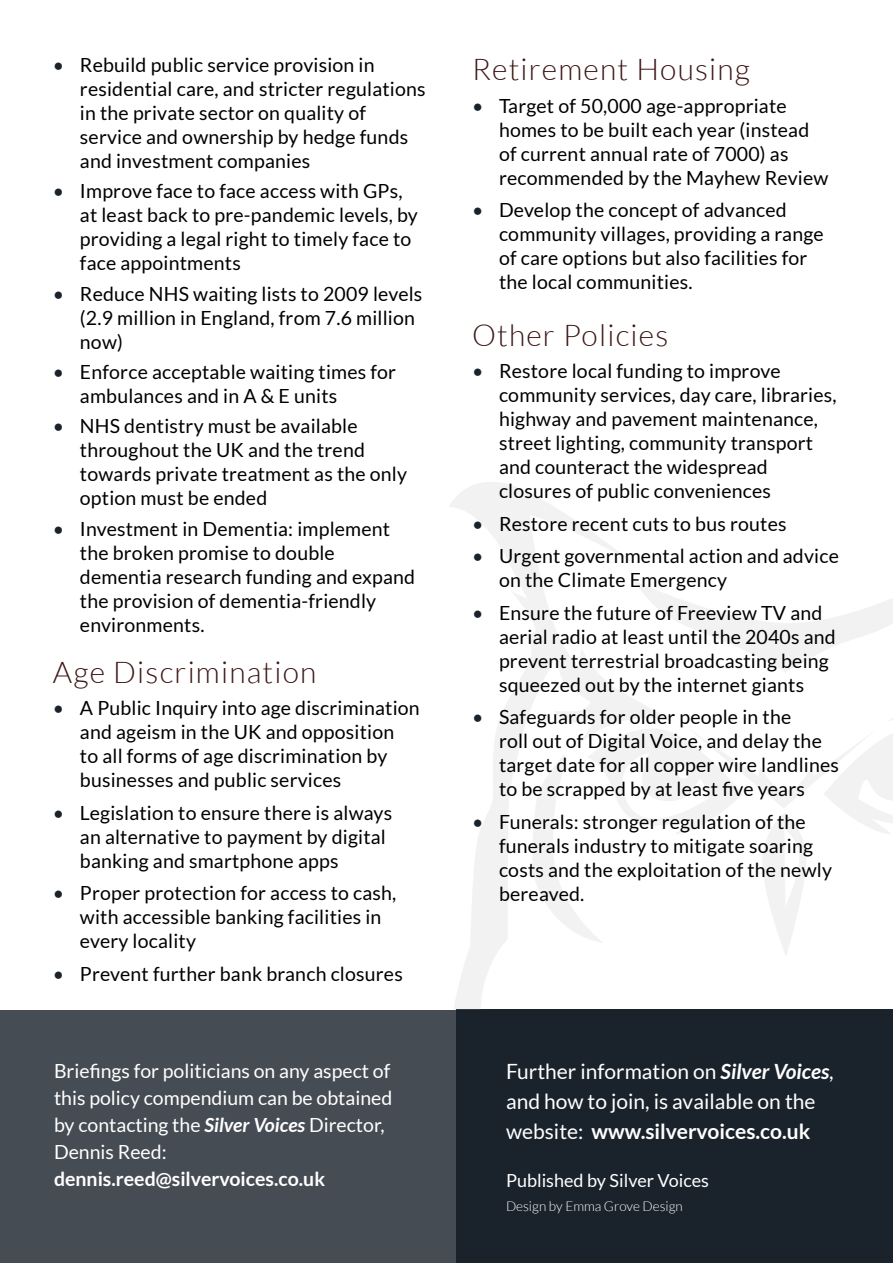
<style>
.page{position:relative;width:893px;height:1263px;background:#fff}
.page>*{position:absolute;margin:0;border:0;box-sizing:border-box;transform-origin:0 0}
.t1{font:300 30px "Lato";letter-spacing:.04em;color:#3d1616}
.t2{font:21px/30px "Lato";color:#fff}
.t3{font:19.5px/24px "Lato";letter-spacing:.01em;color:#000}
.t4{font:19.5px/27px "Lato";color:#fff}
.t5{font:700 19.5px "Lato";color:#fff}
.t6{font:18px "Lato";color:#fff}
.t7{font:300 13.5px "Lato";color:#fff}
.s1{color:#1a222c}
.s2{font-weight:700;font-style:italic}
.s3{font-weight:700}
</style>
<div class="page">
<div style="left:456px;top:1010px;width:437px;height:253px;background:#1a222c"></div>
<div style="left:0;top:1010px;width:456px;height:253px;background:#464c54"></div>
<svg style="left:449px;top:482px;width:83px;height:109px"></svg>
<svg style="left:454px;top:591px;width:104px;height:419px"></svg>
<svg style="left:532px;top:495px;width:361px;height:462px"></svg>
<p class="t3" style="left:80px;top:52px;width:347px;text-indent:-27px"><span class="s1">•</span> Rebuild public service provision in residential care, and stricter regulations in the private sector on quality of service and ownership by hedge funds and investment companies</p>
<p class="t3" style="left:80px;top:179px;width:339px;text-indent:-27px"><span class="s1">•</span> Improve face to face access with GPs, at least back to pre-pandemic levels, by providing a legal right to timely face to face appointments</p>
<p class="t3" style="left:80px;top:281px;width:344px;text-indent:-27px"><span class="s1">•</span> Reduce NHS waiting lists to 2009 levels (2.9 million in England, from 7.6 million now)</p>
<p class="t3" style="left:80px;top:360px;width:318px;text-indent:-27px"><span class="s1">•</span> Enforce acceptable waiting times for ambulances and in A &amp; E units</p>
<p class="t3" style="left:80px;top:414px;width:329px;text-indent:-27px"><span class="s1">•</span> NHS dentistry must be available throughout the UK and the trend towards private treatment as the only option must be ended</p>
<p class="t3" style="left:80px;top:516px;width:337px;text-indent:-27px"><span class="s1">•</span> Investment in Dementia: implement the broken promise to double dementia research funding and expand the provision of dementia-friendly environments.</p>
<h1 class="t1" style="left:53px;top:656px;width:265px">Age Discrimination</h1>
<p class="t3" style="left:80px;top:696px;width:341px;text-indent:-27px"><span class="s1">•</span> A Public Inquiry into age discrimination and ageism in the UK and opposition<br>to all forms of age discrimination by businesses and public services</p>
<p class="t3" style="left:80px;top:800px;width:314px;text-indent:-27px"><span class="s1">•</span> Legislation to ensure there is always an alternative to payment by digital banking and smartphone apps</p>
<p class="t3" style="left:80px;top:881px;width:318px;text-indent:-27px"><span class="s1">•</span> Proper protection for access to cash, with accessible banking facilities in every locality</p>
<p class="t3" style="left:53px;top:961px;width:351px"><span class="s1">•</span> Prevent further bank branch closures</p>
<p class="t4" style="left:54px;top:1057px;width:340px">Briefings for politicians on any aspect of this policy compendium can be obtained by contacting the <span class="s2">Silver Voices</span> Director, Dennis Reed:</p>
<p class="t5" style="left:54px;top:1167px;width:273px">dennis.reed@silvervoices.co.uk</p>
<h1 class="t1" style="left:472px;top:53px;width:280px">Retirement Housing</h1>
<p class="t3" style="left:499px;top:93px;width:331px;text-indent:-27px"><span class="s1">•</span> Target of 50,000 age-appropriate homes to be built each year (instead of current annual rate of 7000) as recommended by the Mayhew Review</p>
<p class="t3" style="left:499px;top:198px;width:326px;text-indent:-27px"><span class="s1">•</span> Develop the concept of advanced community villages, providing a range of care options but also facilities for the local communities.</p>
<h1 class="t1" style="left:472px;top:319px;width:198px">Other Policies</h1>
<p class="t3" style="left:499px;top:359px;width:339px;text-indent:-27px"><span class="s1">•</span> Restore local funding to improve community services, day care, libraries, highway and pavement maintenance, street lighting, community transport and counteract the widespread closures of public conveniences</p>
<p class="t3" style="left:472px;top:511px;width:316px"><span class="s1">•</span> Restore recent cuts to bus routes</p>
<p class="t3" style="left:499px;top:544px;width:341px;text-indent:-27px"><span class="s1">•</span> Urgent governmental action and advice on the Climate Emergency</p>
<p class="t3" style="left:499px;top:601px;width:338px;text-indent:-27px"><span class="s1">•</span> Ensure the future of Freeview TV and aerial radio at least until the 2040s and prevent terrestrial broadcasting being squeezed out by the internet giants</p>
<p class="t3" style="left:499px;top:705px;width:341px;text-indent:-27px"><span class="s1">•</span> Safeguards for older people in the<br>roll out of Digital Voice, and delay the target date for all copper wire landlines to be scrapped by at least five years</p>
<p class="t3" style="left:499px;top:810px;width:334px;text-indent:-27px"><span class="s1">•</span> Funerals: stronger regulation of the funerals industry to mitigate soaring costs and the exploitation of the newly bereaved.</p>
<p class="t2" style="left:506px;top:1056px;width:329px">Further information on <span class="s2">Silver Voices</span>, and how to join, is available on the website: <span class="s3">www.silvervoices.co.uk</span></p>
<p class="t6" style="left:506px;top:1170px;width:204px">Published by Silver Voices</p>
<p class="t7" style="left:506px;top:1199px;width:178px">Design by Emma Grove Design</p>
</div>
